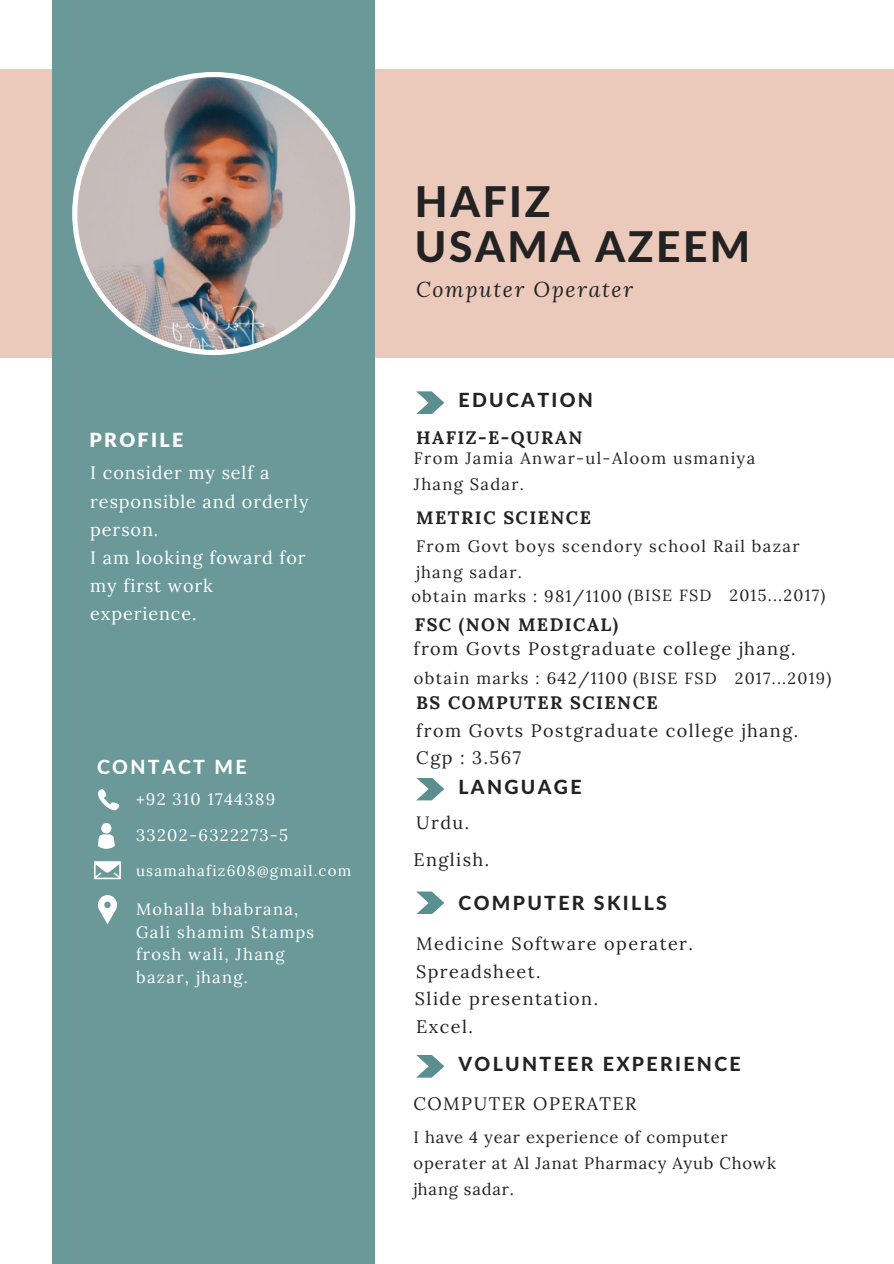
<style>
.page{position:relative;width:894px;height:1264px;background:#fff}
.page>*{position:absolute;margin:0;border:0;box-sizing:border-box;transform-origin:0 0}
.t1{font:800 42.45px "Lato Latin";letter-spacing:.06em;color:#222}
.t2{font:italic 21.15px "Lora";letter-spacing:.08em;color:#222}
.t3{font:800 19.5px "Lato Latin";letter-spacing:.12em;color:#222}
.t4{font:800 19.5px "Lato Latin";letter-spacing:.12em;color:#fff}
.t5{font:900 19.5px "Lato Latin";letter-spacing:.12em;color:#fff}
.t6{font:18px "Lora";letter-spacing:.08em;color:#222}
.t7{font:18px/28.2px "Lora";letter-spacing:.05em;color:#fff}
.t8{font:700 18px "Lora";letter-spacing:.08em;color:#222}
.t9{font:16.5px/26px "Lora";letter-spacing:.08em;color:#222}
.t10{font:16.5px/22.5px "Lora";letter-spacing:.08em;color:#fff}
.t11{font:16.5px/26px "Lora";letter-spacing:.05em;color:#222}
.t12{font:15px "Lora";letter-spacing:.08em;color:#fff}
.s1{font-size:16.05px}
</style>
<div class="page">
<div style="left:0;top:69px;width:893px;height:289px;background:#ebc9bb"></div>
<div style="left:52px;top:0;width:323px;height:1263px;background:#6b9999"></div>
<svg style="left:98px;top:789px;width:21px;height:21px"></svg>
<svg style="left:94px;top:861px;width:27px;height:18px"></svg>
<svg style="left:98px;top:895px;width:19px;height:29px"></svg>
<svg style="left:416px;top:391px;width:28px;height:23px"></svg>
<svg style="left:416px;top:778px;width:28px;height:22px"></svg>
<svg style="left:416px;top:891px;width:28px;height:23px"></svg>
<svg style="left:416px;top:1055px;width:28px;height:22px"></svg>
<img style="left:72px;top:72px;width:283px;height:283px">
<svg style="left:98px;top:823px;width:17px;height:25px"></svg>
<p class="t5" style="left:89px;top:431px;width:95px">PROFILE</p>
<p class="t7" style="left:90px;top:459px;width:220px">I consider my self a responsible and orderly person.</p>
<p class="t7" style="left:90px;top:543px;width:217px">I am looking foward for my first work experience.</p>
<p class="t4" style="left:97px;top:758px;width:151px">CONTACT ME</p>
<p class="t10" style="left:136px;top:788px;width:141px">+92 310 1744389</p>
<p class="t10" style="left:136px;top:824px;width:154px">33202-6322273-5</p>
<p class="t12" style="left:136px;top:861px;width:216px">usamahafiz608@gmail.com</p>
<p class="t10" style="left:136px;top:898px;width:180px">Mohalla bhabrana,<br>Gali shamim Stamps frosh wali, Jhang bazar, jhang.</p>
<p class="t1" style="left:415px;top:183px;width:137px">HAFIZ</p>
<p class="t1" style="left:415px;top:227px;width:337px">USAMA AZEEM</p>
<p class="t2" style="left:416px;top:275px;width:218px">Computer Operater</p>
<p class="t3" style="left:458px;top:391px;width:136px">EDUCATION</p>
<p class="t8" style="left:416px;top:425px;width:168px">HAFIZ-E-QURAN</p>
<p class="t9" style="left:414px;top:445px;width:343px">From Jamia Anwar-ul-Aloom usmaniya<br>Jhang Sadar.</p>
<p class="t8" style="left:416px;top:506px;width:176px">METRIC SCIENCE</p>
<p class="t9" style="left:416px;top:533px;width:385px">From Govt boys scendory school Rail bazar jhang sadar.</p>
<p class="t9" style="left:411px;top:582px;width:415px">obtain marks : 981/1100 <span class="s1">(BISE FSD 2015...2017)</span></p>
<p class="t8" style="left:415px;top:612px;width:205px">FSC (NON MEDICAL)</p>
<p class="t6" style="left:413px;top:636px;width:383px">from Govts Postgraduate college jhang.</p>
<p class="t9" style="left:414px;top:665px;width:419px">obtain marks : 642/1100 <span class="s1">(BISE FSD 2017...2019)</span></p>
<p class="t8" style="left:416px;top:690px;width:243px">BS COMPUTER SCIENCE</p>
<p class="t6" style="left:416px;top:718px;width:383px">from Govts Postgraduate college jhang.</p>
<p class="t6" style="left:416px;top:746px;width:106px">Cgp : 3.567</p>
<p class="t3" style="left:458px;top:777px;width:125px">LANGUAGE</p>
<p class="t6" style="left:416px;top:811px;width:55px">Urdu.</p>
<p class="t6" style="left:413px;top:848px;width:77px">English.</p>
<p class="t3" style="left:458px;top:894px;width:210px">COMPUTER SKILLS</p>
<p class="t6" style="left:416px;top:931px;width:278px">Medicine Software operater.</p>
<p class="t6" style="left:416px;top:960px;width:126px">Spreadsheet.</p>
<p class="t6" style="left:415px;top:987px;width:184px">Slide presentation.</p>
<p class="t6" style="left:416px;top:1014px;width:58px">Excel.</p>
<p class="t3" style="left:458px;top:1055px;width:284px">VOLUNTEER EXPERIENCE</p>
<p class="t6" style="left:413px;top:1091px;width:224px">COMPUTER OPERATER</p>
<p class="t11" style="left:413px;top:1123px;width:364px">I have 4 year experience of computer operater at Al Janat Pharmacy Ayub Chowk jhang sadar.</p>
</div>
